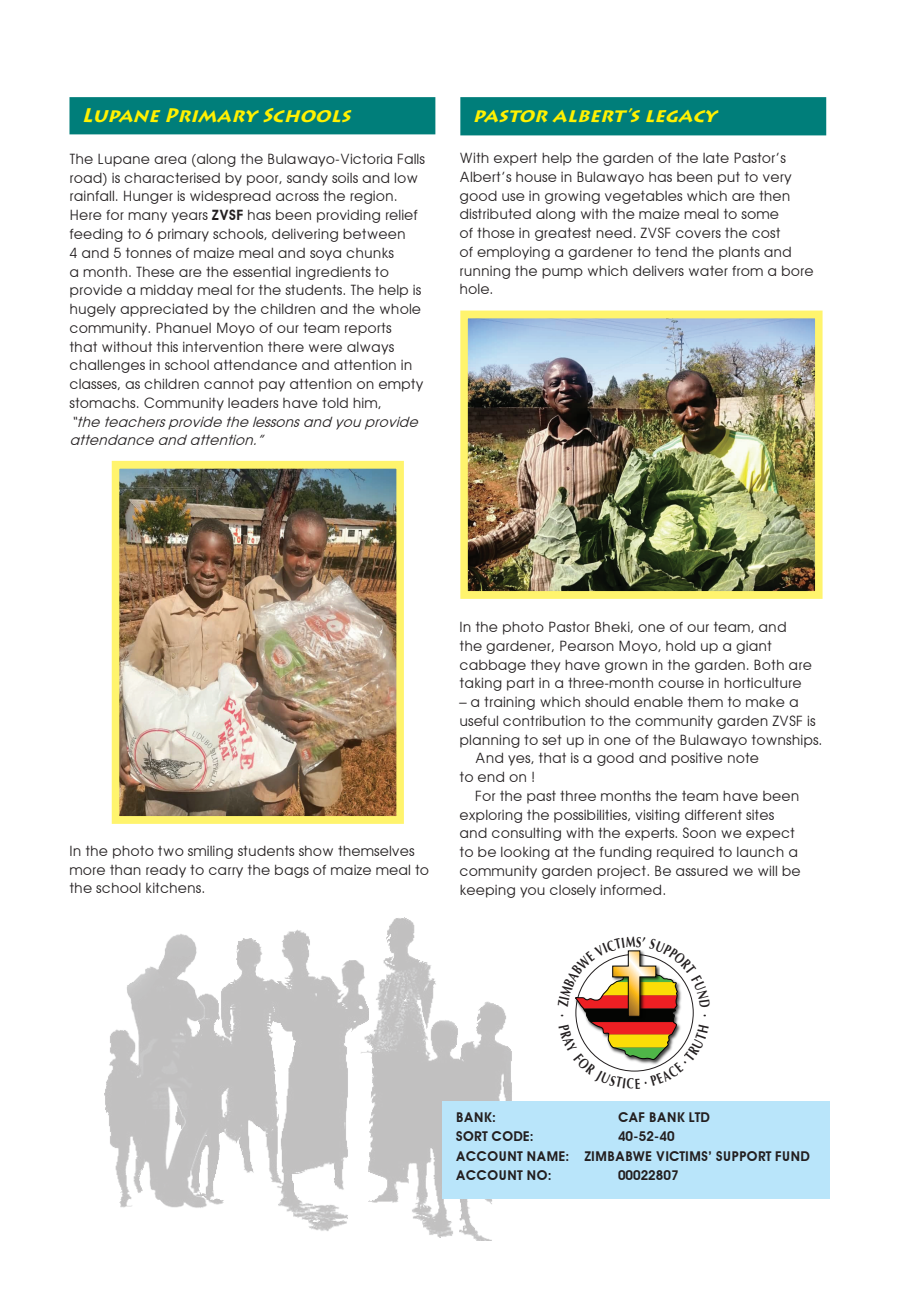
<style>
.page{position:relative;width:919px;height:1289px;background:#fff}
.page>*{position:absolute;margin:0;border:0;box-sizing:border-box;transform-origin:0 0}
.t1{font:italic 700 19.5px "Lithos Pro";color:#fff101}
.t2{font:700 14.7px "Optima";color:#231f20;scale:.73 1}
.t3{font:14.25px/18.8px "Avant Garde";color:#231f20}
.t4{font:italic 14.25px/18.8px "Avant Garde";color:#231f20}
.t5{font:600 13.5px "Avant Garde";color:#231f20}
.s1{font-weight:600}
</style>
<div class="page">
<img style="left:121px;top:470px;width:274px;height:344px">
<div style="left:112px;top:461px;width:292px;height:362px;border:8px solid #fff46d"></div>
<img style="left:469px;top:319px;width:344px;height:270px">
<div style="left:460px;top:310px;width:362px;height:288px;border:8px solid #fff46d"></div>
<div style="left:70px;top:98px;width:364px;height:36px;background:#007e7a"></div>
<div style="left:69px;top:97px;width:366px;height:37px;border:2px solid #007e7a"></div>
<div style="left:461px;top:98px;width:364px;height:37px;background:#007e7a"></div>
<div style="left:460px;top:97px;width:366px;height:38px;border:2px solid #007e7a"></div>
<img style="left:105px;top:929px;width:249px;height:302px">
<img style="left:354px;top:917px;width:158px;height:323px">
<div style="left:442px;top:1101px;width:387px;height:97px;background:#b9e5fa"></div>
<svg style="left:575px;top:950px;width:119px;height:122px"></svg>
<h1 class="t1" style="left:81px;top:103px;width:276px">LupanePrimary Schools</h1>
<h1 class="t1" style="left:472px;top:103px;width:251px">pastor albert’slegacy</h1>
<p class="t3" style="left:69px;top:149px;width:357px">The Lupane area (along the Bulawayo-Victoria Falls road) is characterised by poor, sandy soils and low rainfall. Hunger is widespread across the region.<br>Here for many years <span class="s1">ZVSF</span> has been providing relief feeding to 6 primary schools, delivering between<br>4 and 5 tonnes of maize meal and soya chunks<br>a month. These are the essential ingredients to provide a midday meal for the students. The help is hugely appreciated by the children and the whole community. Phanuel Moyo of our team reports<br>that without this intervention there were always challenges in school attendance and attention in classes, as children cannot pay attention on empty stomachs. Community leaders have told him,</p>
<p class="t4" style="left:69px;top:412px;width:354px">“the teachersprovide the lessonsand you provide attendance and attention.”</p>
<p class="t3" style="left:459px;top:149px;width:356px">With expert help the garden of the late Pastor’s Albert’s house in Bulawayo has been put to very good use in growing vegetables which are then distributed along with the maize meal to some<br>of those in greatest need. ZVSF covers the cost<br>of employing a gardener to tend the plants and running the pump which delivers water from a bore hole.</p>
<p class="t3" style="left:69px;top:841px;width:361px">In the photo two smiling students show themselves more than ready to carry the bags of maize meal to the school kitchens.</p>
<p class="t3" style="left:459px;top:617px;width:354px">In the photo Pastor Bheki, one of our team, and the gardener, Pearson Moyo, hold up a giant cabbage they have grown in the garden. Both are taking part in a three-month course in horticulture</p>
<p class="t3" style="left:459px;top:692px;width:341px">– a training which should enable them to make a</p>
<p class="t3" style="left:459px;top:711px;width:357px">useful contribution to the community garden ZVSF is</p>
<p class="t3" style="left:459px;top:730px;width:364px">planning to set up in one of the Bulawayo townships.</p>
<p class="t3" style="left:475px;top:749px;width:285px">And yes, that is a good and positive note</p>
<p class="t3" style="left:459px;top:767px;width:77px">to end on !</p>
<p class="t3" style="left:475px;top:786px;width:325px">For the past three months the team have been</p>
<p class="t3" style="left:459px;top:805px;width:316px">exploring the possibilities, visiting different sites</p>
<p class="t3" style="left:459px;top:824px;width:337px">and consulting with the experts. Soon we expect</p>
<p class="t3" style="left:459px;top:842px;width:340px">to be looking at the funding required to launch a</p>
<p class="t3" style="left:459px;top:861px;width:343px">community garden project. Be assured we will be</p>
<p class="t3" style="left:459px;top:880px;width:208px">keeping you closely informed.</p>
<p class="t2" style="left:549px;top:1017px;width:6px;rotate:-90deg">.</p>
<p class="t2" style="left:692px;top:1017px;width:6px;rotate:-90deg">.</p>
<p class="t5" style="left:456px;top:1108px;width:41px">BANK:</p>
<p class="t5" style="left:618px;top:1108px;width:93px">CAF BANK LTD</p>
<p class="t5" style="left:456px;top:1128px;width:79px">SORT CODE:</p>
<p class="t5" style="left:618px;top:1128px;width:58px">40-52-40</p>
<p class="t5" style="left:456px;top:1147px;width:12px">ACC</p>
<p class="t5" style="left:487px;top:1147px;width:324px">OUNT NAME: ZIMBABWE VICTIMS’ SUPPORT FUND</p>
<p class="t5" style="left:456px;top:1167px;width:12px">ACC</p>
<p class="t5" style="left:487px;top:1167px;width:66px">OUNT NO:</p>
<p class="t5" style="left:618px;top:1167px;width:62px">00022807</p>
</div>
